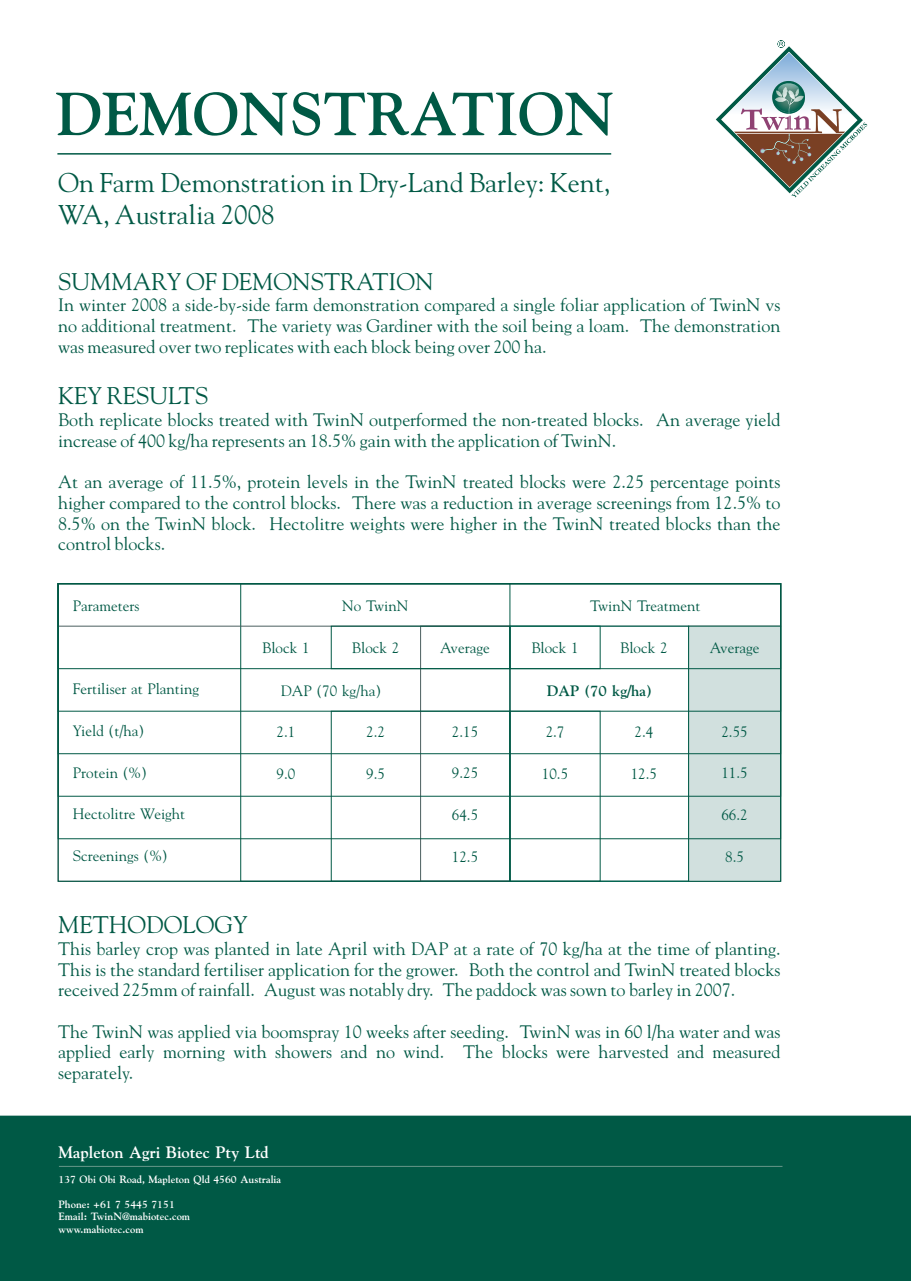
<style>
.page{position:relative;width:911px;height:1281px;background:#fff}
.page>*{position:absolute;margin:0;border:0;box-sizing:border-box;transform-origin:0 0}
.t1{font:27px/31px "Gilde";color:#005945}
.t2{font:24px "Gilde";color:#005945}
.t3{font:18px/20.7px "Gilde";color:#005945;text-align:justify}
.t4{font:700 16.5px "Gilde";color:#fff}
.t5{font:15px "Gilde";color:#005945}
.t6{font:700 15px "Gilde";color:#005945}
.t7{font:700 10.5px/12.3px "Gilde";color:#fff}
</style>
<div class="page">
<div style="left:0;top:1116px;width:910px;height:165px;background:#005945"></div>
<hr style="left:59px;top:1166px;width:723px;height:1px;background:#619485">
<svg style="left:715px;top:40px;width:152px;height:158px"></svg>
<hr style="left:57px;top:153px;width:554px;height:2px;background:#005945">
<svg style="left:56px;top:92px;width:556px;height:44px"></svg>
<div style="left:58px;top:583px;width:723px;height:44px;border:1px solid #4a5e5e"></div>
<div style="left:420px;top:626px;width:90px;height:256px;border:1px solid #4a5e5e"></div>
<div style="left:331px;top:711px;width:179px;height:171px;border:1px solid #005945"></div>
<div style="left:688px;top:626px;width:93px;height:256px;background:#d1e0de;border:1px solid #005945"></div>
<div style="left:58px;top:583px;width:723px;height:256px;border:1px solid #005945"></div>
<div style="left:331px;top:626px;width:179px;height:43px;border:1px solid #005945"></div>
<div style="left:509px;top:711px;width:91px;height:171px;border:1px solid #005945"></div>
<h1 class="t1" style="left:58px;top:167px;width:554px">On Farm Demonstration in Dry-Land Barley: Kent,<br>WA, Australia 2008</h1>
<h2 class="t2" style="left:58px;top:267px;width:377px">SUMMARY OF DEMONSTRATION</h2>
<p class="t3" style="left:58px;top:294px;width:724px">In winter 2008 a side-by-side farm demonstration compared a single foliar application of TwinN vs no additional treatment. The variety was Gardiner with the soil being a loam. The demonstration was measured over two replicates with each block being over 200 ha.</p>
<h2 class="t2" style="left:58px;top:382px;width:152px">KEY RESULTS</h2>
<p class="t3" style="left:58px;top:409px;width:724px">Both replicate blocks treated with TwinN outperformed the non-treated blocks. An average yield increase of 400 kg/ha represents an 18.5% gain with the application of TwinN.</p>
<p class="t3" style="left:58px;top:471px;width:724px">At an average of 11.5%, protein levels in the TwinN treated blocks were 2.25 percentage points higher compared to the control blocks. There was a reduction in average screenings from 12.5% to 8.5% on the TwinN block. Hectolitre weights were higher in the TwinN treated blocks than the control blocks.</p>
<p class="t5" style="left:73px;top:597px;width:68px">Parameters</p>
<p class="t5" style="left:73px;top:680px;width:128px">Fertiliser at Planting</p>
<p class="t5" style="left:73px;top:722px;width:73px">Yield (t/ha)</p>
<p class="t5" style="left:73px;top:764px;width:75px">Protein (%)</p>
<p class="t5" style="left:73px;top:805px;width:114px">Hectolitre Weight</p>
<p class="t5" style="left:73px;top:847px;width:96px">Screenings (%)</p>
<p class="t5" style="left:342px;top:597px;width:68px">No TwinN</p>
<p class="t5" style="left:590px;top:597px;width:112px">TwinN Treatment</p>
<p class="t5" style="left:262px;top:639px;width:49px">Block 1</p>
<p class="t5" style="left:352px;top:639px;width:49px">Block 2</p>
<p class="t5" style="left:440px;top:639px;width:51px">Average</p>
<p class="t5" style="left:531px;top:639px;width:49px">Block 1</p>
<p class="t5" style="left:620px;top:639px;width:49px">Block 2</p>
<p class="t5" style="left:709px;top:639px;width:51px">Average</p>
<p class="t5" style="left:281px;top:682px;width:102px">DAP (70 kg/ha)</p>
<p class="t6" style="left:547px;top:682px;width:107px">DAP (70 kg/ha)</p>
<p class="t5" style="left:276px;top:723px;width:20px">2.1</p>
<p class="t5" style="left:276px;top:765px;width:20px">9.0</p>
<p class="t5" style="left:366px;top:723px;width:20px">2.2</p>
<p class="t5" style="left:366px;top:764px;width:20px">9.5</p>
<p class="t5" style="left:452px;top:723px;width:28px">2.15</p>
<p class="t5" style="left:452px;top:764px;width:28px">9.25</p>
<p class="t5" style="left:452px;top:806px;width:28px">64.5</p>
<p class="t5" style="left:452px;top:848px;width:28px">12.5</p>
<p class="t5" style="left:545px;top:723px;width:20px">2.7</p>
<p class="t5" style="left:542px;top:764px;width:28px">10.5</p>
<p class="t5" style="left:634px;top:723px;width:20px">2.4</p>
<p class="t5" style="left:630px;top:765px;width:28px">12.5</p>
<p class="t5" style="left:721px;top:723px;width:28px">2.55</p>
<p class="t5" style="left:721px;top:764px;width:28px">11.5</p>
<p class="t5" style="left:721px;top:806px;width:28px">66.2</p>
<p class="t5" style="left:725px;top:848px;width:20px">8.5</p>
<h2 class="t2" style="left:58px;top:910px;width:191px">METHODOLOGY</h2>
<p class="t3" style="left:58px;top:938px;width:724px">This barley crop was planted in late April with DAP at a rate of 70 kg/ha at the time of planting.<br>This is the standard fertiliser application for the grower. Both the control and TwinN treated blocks received 225mm of rainfall. August was notably dry. The paddock was sown to barley in 2007.</p>
<p class="t3" style="left:58px;top:1021px;width:724px">The TwinN was applied via boomspray 10 weeks after seeding. TwinN was in 60 l/ha water and was applied early morning with showers and no wind. The blocks were harvested and measured separately.</p>
<p class="t4" style="left:59px;top:1142px;width:212px">Mapleton Agri Biotec Pty Ltd</p>
<p class="t7" style="left:59px;top:1173px;width:224px">137 Obi Obi Road, Mapleton Qld 4560 Australia</p>
<p class="t7" style="left:59px;top:1198px;width:133px">Phone: +61 7 5445 7151<br>Email: TwinN@mabiotec.com www.mabiotec.com</p>
</div>
